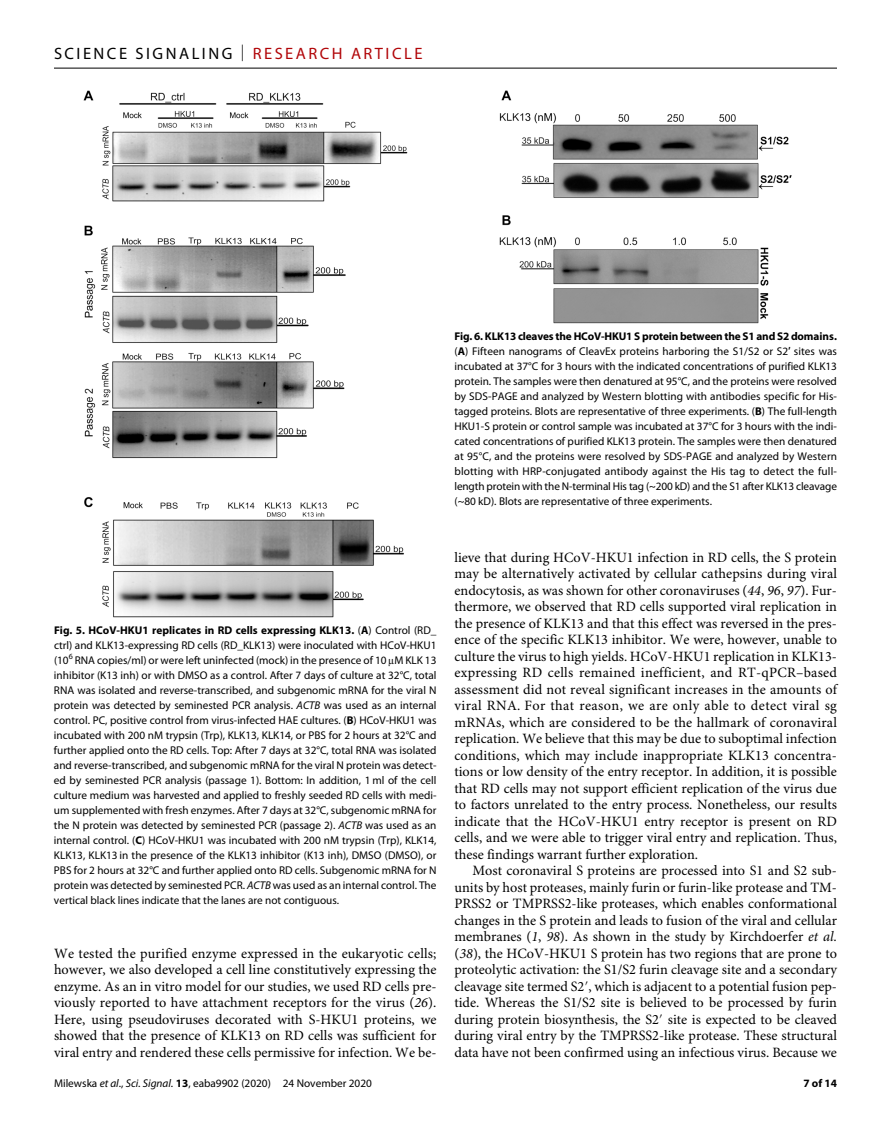
<style>
.page{position:relative;width:891px;height:1134px;background:#fff}
.page>*{position:absolute;margin:0;border:0;box-sizing:border-box;transform-origin:0 0}
.t1{font:16.5px "Myriad Pro";letter-spacing:.15em;color:#000}
.t2{font:14.25px/16.5px "Minion Pro";color:#000;text-align:justify}
.t3{font:11.25px/15px "Myriad Pro";color:#000;text-align:justify}
.t4{font:700 11.25px "Myriad Pro";color:#000}
.s1{font-weight:300}
.s2{color:#b10508}
.s3{font-weight:700}
.s4{font-style:italic}
</style>
<div class="page">
<hr style="left:54px;top:68px;width:783px;height:1px;background:#000">
<img style="left:83px;top:90px;width:324px;height:528px">
<img style="left:500px;top:90px;width:292px;height:234px">
<h1 class="t1" style="left:54px;top:40px;width:370px">SCIENCE SIGNALING <span class="s1">|</span> <span class="s2">RESEARCH ARTICLE</span></h1>
<p class="t3" style="left:54px;top:623px;width:384px"><span class="s3">Fig. 5. HCoV-HKU1 replicates in RD cells expressing KLK13.</span> (<span class="s3">A</span>) Control (RD_ ctrl) and KLK13-expressing RD cells (RD_KLK13) were inoculated with HCoV-HKU1 (10<sup>6</sup> RNA copies/ml) or were left uninfected (mock) in the presence of 10 M KLK 13 inhibitor (K13 inh) or with DMSO as a control. After 7 days of culture at 32°C, total RNA was isolated and reverse-transcribed, and subgenomic mRNA for the viral N protein was detected by seminested PCR analysis. <span class="s4">ACTB</span> was used as an internal control. PC, positive control from virus-infected HAE cultures. (<span class="s3">B</span>) HCoV-HKU1 was incubated with 200 nM trypsin (Trp), KLK13, KLK14, or PBS for 2 hours at 32°C and further applied onto the RD cells. Top: After 7 days at 32°C, total RNA was isolated and reverse-transcribed, and subgenomic mRNA for the viral N protein was detect&shy;ed by seminested PCR analysis (passage 1). Bottom: In addition, 1 ml of the cell culture medium was harvested and applied to freshly seeded RD cells with medi&shy;um supplemented with fresh enzymes. After 7 days at 32°C, subgenomic mRNA for the N protein was detected by seminested PCR (passage 2). <span class="s4">ACTB</span> was used as an internal control. (<span class="s3">C</span>) HCoV-HKU1 was incubated with 200 nM trypsin (Trp), KLK14, KLK13, KLK13 in the presence of the KLK13 inhibitor (K13 inh), DMSO (DMSO), or PBS for 2 hours at 32°C and further applied onto RD cells. Subgenomic mRNA for N protein was detected by seminested PCR. <span class="s4">ACTB</span> was used as an internal control. The vertical black lines indicate that the lanes are not contiguous.</p>
<p class="t2" style="left:54px;top:946px;width:384px">We tested the purified enzyme expressed in the eukaryotic cells; however, we also developed a cell line constitutively expressing the enzyme. As an in vitro model for our studies, we used RD cells pre&shy;viously reported to have attachment receptors for the virus (<span class="s4">26</span>).<br>Here, using pseudoviruses decorated with S-HKU1 proteins, we showed that the presence of KLK13 on RD cells was sufficient for viral entry and rendered these cells permissive for infection. We be-</p>
<p class="t3" style="left:54px;top:1076px;width:319px">Milewska <span class="s4">et al</span>., <span class="s4">Sci. Signal.</span> <span class="s3">13</span>, eaba9902 (2020) 24 November 2020</p>
<p class="t3" style="left:454px;top:329px;width:384px"><span class="s3">Fig. 6. KLK13 cleaves the HCoV-HKU1 S protein between the S1 and S2 domains. </span>(<span class="s3">A</span>) Fifteen nanograms of CleavEx proteins harboring the S1/S2 or S2′ sites was incubated at 37°C for 3 hours with the indicated concentrations of purified KLK13 protein. The samples were then denatured at 95°C, and the proteins were resolved by SDS-PAGE and analyzed by Western blotting with antibodies specific for His&shy;tagged proteins. Blots are representative of three experiments. (<span class="s3">B</span>) The full-length HKU1-S protein or control sample was incubated at 37°C for 3 hours with the indi&shy;cated concentrations of purified KLK13 protein. The samples were then denatured at 95°C, and the proteins were resolved by SDS-PAGE and analyzed by Western blotting with HRP-conjugated antibody against the His tag to detect the full&shy;length protein with the N-terminal His tag (~200 kD) and the S1 after KLK13 cleavage (~80 kD). Blots are representative of three experiments.</p>
<p class="t2" style="left:454px;top:550px;width:384px">lieve that during HCoV-HKU1 infection in RD cells, the S protein may be alternatively activated by cellular cathepsins during viral endocytosis, as was shown for other coronaviruses (<span class="s4">44</span>, <span class="s4">96</span>, <span class="s4">97</span>). Fur&shy;thermore, we observed that RD cells supported viral replication in the presence of KLK13 and that this effect was reversed in the pres&shy;ence of the specific KLK13 inhibitor. We were, however, unable to culture the virus to high yields. HCoV-HKU1 replication in KLK13- expressing RD cells remained inefficient, and RT-qPCR–based assessment did not reveal significant increases in the amounts of viral RNA. For that reason, we are only able to detect viral sg mRNAs, which are considered to be the hallmark of coronaviral replication. We believe that this may be due to suboptimal infection conditions, which may include inappropriate KLK13 concentra&shy;tions or low density of the entry receptor. In addition, it is possible that RD cells may not support efficient replication of the virus due to factors unrelated to the entry process. Nonetheless, our results indicate that the HCoV-HKU1 entry receptor is present on RD cells, and we were able to trigger viral entry and replication. Thus, these findings warrant further exploration.</p>
<p class="t2" style="left:454px;top:864px;width:384px;text-indent:18px">Most coronaviral S proteins are processed into S1 and S2 sub&shy;units by host proteases, mainly furin or furin-like protease and TM-PRSS2 or TMPRSS2-like proteases, which enables conformational changes in the S protein and leads to fusion of the viral and cellular membranes (<span class="s4">1</span>, <span class="s4">98</span>). As shown in the study by Kirchdoerfer <span class="s4">et al. </span>(<span class="s4">38</span>), the HCoV-HKU1 S protein has two regions that are prone to proteolytic activation: the S1/S2 furin cleavage site and a secondary cleavage site termed S2′, which is adjacent to a potential fusion pep&shy;tide. Whereas the S1/S2 site is believed to be processed by furin during protein biosynthesis, the S2′ site is expected to be cleaved during viral entry by the TMPRSS2-like protease. These structural data have not been confirmed using an infectious virus. Because we</p>
<p class="t4" style="left:803px;top:1074px;width:35px">7 of 14</p>
</div>
